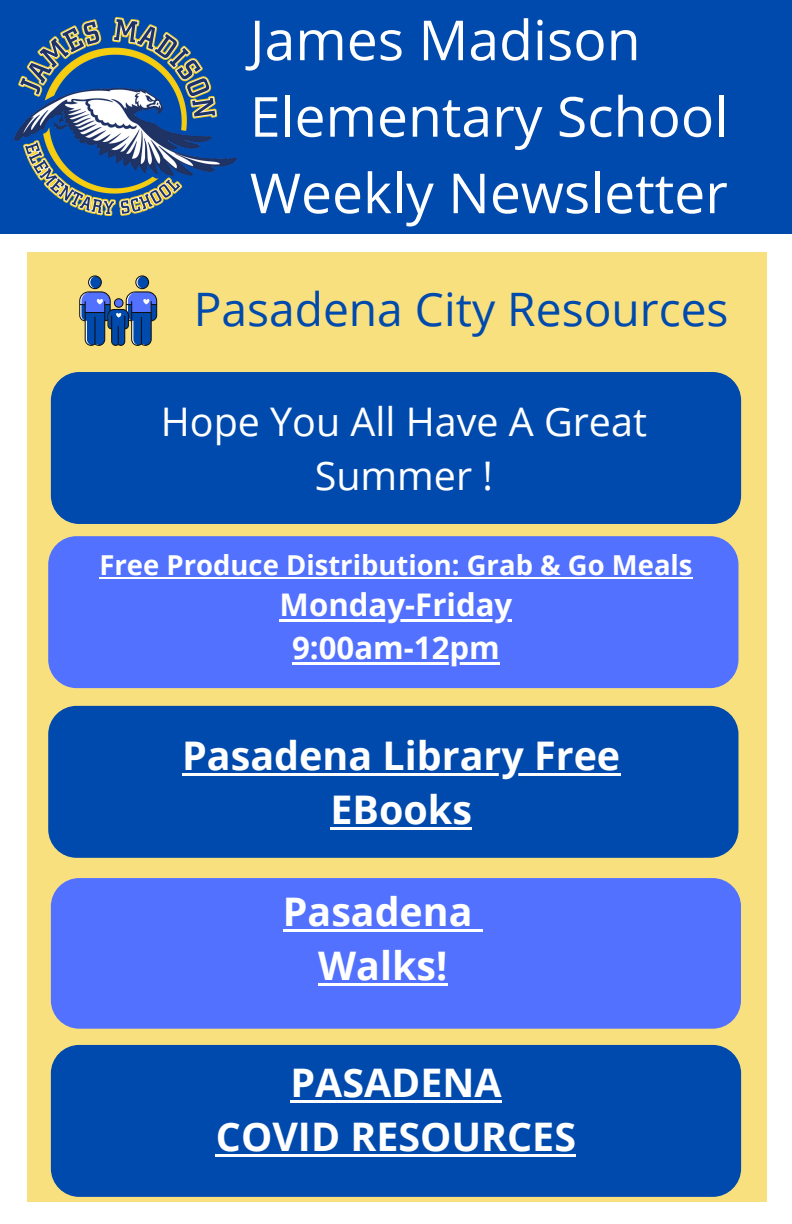
<style>
.page{position:relative;width:792px;height:1224px;background:#fff}
.page>*{position:absolute;margin:0;border:0;box-sizing:border-box;transform-origin:0 0}
.t1{font:55.2px/76.4px "Open Sans";color:#fff}
.t2{font:46.2px "Open Sans";color:#004aad}
.t3{font:700 39.4px/54px "Open Sans";color:#fff;text-align:center}
.t4{font:39.4px/54px "Open Sans";color:#fff;text-align:center}
.t5{font:700 31.2px "Open Sans";color:#fff}
.t6{font:700 27.4px "Open Sans";color:#fff}
</style>
<div class="page">
<div style="left:0;top:0;width:791px;height:233px;background:#004aad"></div>
<div style="left:27px;top:252px;width:739px;height:950px;background:#f9e07f"></div>
<svg style="left:79px;top:275px;width:78px;height:71px"></svg>
<img style="left:15px;top:18px;width:222px;height:198px">
<div style="left:48px;top:536px;width:690px;height:152px;background:#5271ff;border-radius:28px"></div>
<hr style="left:99px;top:577px;width:353px;height:1px;background:#fff">
<hr style="left:452px;top:577px;width:241px;height:1px;background:#fff">
<hr style="left:280px;top:619px;width:232px;height:3px;background:#fff">
<hr style="left:292px;top:662px;width:208px;height:3px;background:#fff">
<div style="left:48px;top:706px;width:690px;height:152px;background:#004aad;border-radius:28px"></div>
<hr style="left:182px;top:773px;width:438px;height:3px;background:#fff">
<hr style="left:330px;top:827px;width:142px;height:3px;background:#fff">
<div style="left:51px;top:878px;width:690px;height:151px;background:#5271ff;border-radius:28px"></div>
<hr style="left:283px;top:929px;width:190px;height:3px;background:#fff">
<svg style="left:473px;top:929px;width:10px;height:3px"></svg>
<hr style="left:318px;top:983px;width:129px;height:3px;background:#fff">
<div style="left:51px;top:1045px;width:690px;height:152px;background:#004aad;border-radius:28px"></div>
<hr style="left:290px;top:1100px;width:212px;height:3px;background:#fff">
<hr style="left:216px;top:1154px;width:360px;height:3px;background:#fff">
<div style="left:51px;top:372px;width:690px;height:152px;background:#004aad;border-radius:28px"></div>
<p class="t1" style="left:250px;top:1px;width:480px">James Madison<br>Elementary School<br>Weekly Newsletter</p>
<p class="t2" style="left:194px;top:277px;width:536px">Pasadena City Resources</p>
<p class="t4" style="left:161px;top:394px;width:488px">Hope You All Have A Great<br>Summer !</p>
<p class="t6" style="left:99px;top:546px;width:595px">Free Produce Distribution: Grab &amp; Go Meals</p>
<p class="t5" style="left:280px;top:583px;width:234px">Monday-Friday</p>
<p class="t5" style="left:292px;top:626px;width:209px">9:00am-12pm</p>
<p class="t3" style="left:182px;top:727px;width:440px">Pasadena Library Free<br>EBooks</p>
<p class="t3" style="left:283px;top:884px;width:191px">Pasadena</p>
<p class="t3" style="left:318px;top:938px;width:131px">Walks!</p>
<p class="t3" style="left:290px;top:1054px;width:213px">PASADENA</p>
<p class="t3" style="left:216px;top:1108px;width:362px">COVID RESOURCES</p>
</div>
